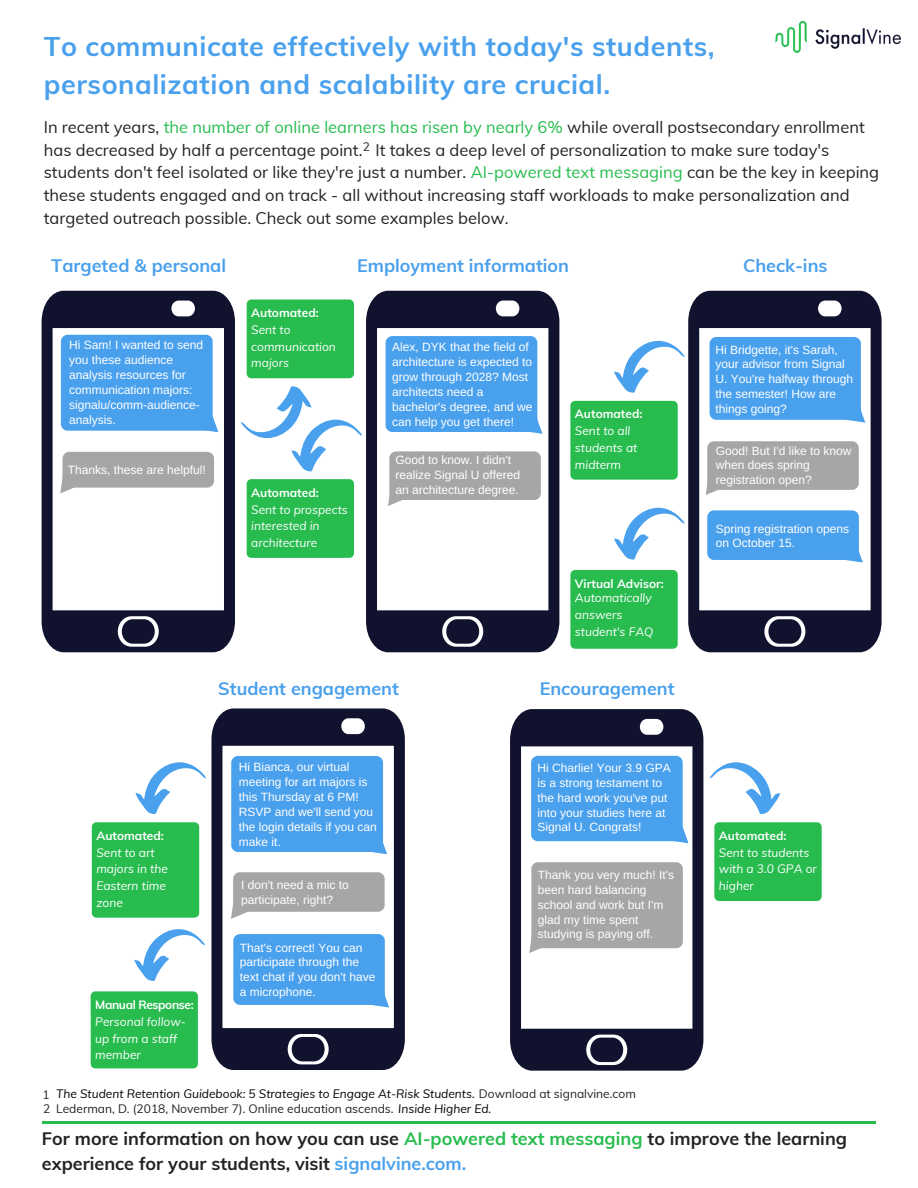
<style>
.page{position:relative;width:918px;height:1188px;background:#fff}
.page>*{position:absolute;margin:0;border:0;box-sizing:border-box;transform-origin:0 0}
.t1{font:700 27px/37.3px "Muli";letter-spacing:.02em;color:#49a0ed}
.t2{font:700 18px/24.9px "Muli";color:#222}
.t3{font:700 18px "Muli";color:#49a0ed}
.t4{font:16.5px/22.5px "Muli";color:#222}
.t5{font:12px/14.9px "Arimo";color:#fff}
.t6{font:italic 12px/16.6px "Muli";color:#fff}
.t7{font:italic 12px "Muli";color:#000}
.t8{font:12px "Muli";color:#222}
.t9{font:700 12px "Muli";color:#fff}
.t10{font:700 12px "Muli";letter-spacing:-.03em;color:#fff}
.s1{color:#28bc4f}
.s2{font-style:normal;color:#222}
.s3{font-style:italic;color:#000}
.s4{color:#49a0ed}
</style>
<div class="page">
<img style="left:775px;top:22px;width:125px;height:30px">
<svg style="left:42px;top:291px;width:193px;height:361px"></svg>
<div style="left:122px;top:619px;width:33px;height:25px;background:#11122e;border-radius:12px"></div>
<svg style="left:366px;top:291px;width:193px;height:361px"></svg>
<div style="left:446px;top:619px;width:33px;height:25px;background:#11122e;border-radius:12px"></div>
<svg style="left:523px;top:415px;width:26px;height:27px"></svg>
<svg style="left:381px;top:483px;width:26px;height:23px"></svg>
<svg style="left:688px;top:291px;width:194px;height:361px"></svg>
<div style="left:768px;top:619px;width:33px;height:25px;background:#11122e;border-radius:12px"></div>
<svg style="left:699px;top:472px;width:25px;height:23px"></svg>
<svg style="left:846px;top:404px;width:26px;height:26px"></svg>
<svg style="left:211px;top:708px;width:194px;height:362px"></svg>
<div style="left:292px;top:1037px;width:33px;height:24px;background:#11122e;border-radius:12px"></div>
<div style="left:233px;top:872px;width:152px;height:40px;background:#a6a6a6;border-radius:7px"></div>
<div style="left:231px;top:756px;width:152px;height:96px;background:#49a0ed;border-radius:7px"></div>
<svg style="left:510px;top:709px;width:193px;height:362px"></svg>
<div style="left:590px;top:1038px;width:33px;height:24px;background:#11122e;border-radius:12px"></div>
<div style="left:531px;top:756px;width:152px;height:85px;background:#49a0ed;border-radius:7px"></div>
<div style="left:531px;top:862px;width:152px;height:86px;background:#a6a6a6;border-radius:7px"></div>
<hr style="left:42px;top:1122px;width:834px;height:2px;background:#28bc4f">
<div style="left:247px;top:300px;width:107px;height:78px;background:#28bc4f;border-radius:5px"></div>
<div style="left:570px;top:401px;width:108px;height:79px;background:#28bc4f;border-radius:5px"></div>
<svg style="left:614px;top:341px;width:71px;height:52px"></svg>
<div style="left:247px;top:479px;width:107px;height:79px;background:#28bc4f;border-radius:5px"></div>
<svg style="left:241px;top:386px;width:121px;height:85px"></svg>
<div style="left:92px;top:822px;width:107px;height:96px;background:#28bc4f;border-radius:5px"></div>
<svg style="left:135px;top:762px;width:71px;height:52px"></svg>
<div style="left:714px;top:822px;width:108px;height:79px;background:#28bc4f;border-radius:5px"></div>
<svg style="left:710px;top:762px;width:70px;height:52px"></svg>
<svg style="left:199px;top:414px;width:26px;height:26px"></svg>
<svg style="left:54px;top:470px;width:25px;height:24px"></svg>
<svg style="left:843px;top:544px;width:26px;height:26px"></svg>
<div style="left:570px;top:570px;width:108px;height:79px;background:#28bc4f;border-radius:5px"></div>
<svg style="left:614px;top:508px;width:71px;height:52px"></svg>
<div style="left:61px;top:335px;width:152px;height:96px;background:#49a0ed;border-radius:7px"></div>
<div style="left:386px;top:336px;width:151px;height:96px;background:#49a0ed;border-radius:7px"></div>
<div style="left:389px;top:451px;width:152px;height:49px;background:#a6a6a6;border-radius:7px"></div>
<div style="left:710px;top:337px;width:151px;height:83px;background:#49a0ed;border-radius:7px"></div>
<div style="left:707px;top:441px;width:152px;height:49px;background:#a6a6a6;border-radius:7px"></div>
<div style="left:63px;top:452px;width:151px;height:36px;background:#a6a6a6;border-radius:7px"></div>
<div style="left:707px;top:510px;width:152px;height:50px;background:#49a0ed;border-radius:7px"></div>
<svg style="left:368px;top:836px;width:26px;height:26px"></svg>
<svg style="left:224px;top:896px;width:26px;height:23px"></svg>
<div style="left:91px;top:991px;width:107px;height:77px;background:#28bc4f;border-radius:5px"></div>
<svg style="left:134px;top:929px;width:71px;height:52px"></svg>
<div style="left:233px;top:934px;width:152px;height:71px;background:#49a0ed;border-radius:7px"></div>
<svg style="left:370px;top:989px;width:26px;height:26px"></svg>
<svg style="left:669px;top:825px;width:26px;height:26px"></svg>
<svg style="left:523px;top:930px;width:25px;height:23px"></svg>
<h1 class="t1" style="left:44px;top:28px;width:672px">To communicate effectively with today's students, personalization and scalability are crucial.</h1>
<p class="t4" style="left:44px;top:116px;width:837px">In recent years, <span class="s1">the number of online learners has risen by nearly 6%</span> while overall postsecondary enrollment has decreased by half a percentage point. It takes a deep level of personalization to make sure today's students don't feel isolated or like they're just a number. <span class="s1">AI-powered text messaging</span> can be the key in keeping these students engaged and on track - all without increasing staff workloads to make personalization and targeted outreach possible. Check out some examples below.</p>
<p class="t8" style="left:363px;top:139px;width:9px">2</p>
<h2 class="t3" style="left:51px;top:254px;width:176px">Targeted &amp; personal</h2>
<h2 class="t3" style="left:357px;top:254px;width:214px">Employment information</h2>
<h2 class="t3" style="left:743px;top:254px;width:86px">Check-ins</h2>
<p class="t5" style="left:69px;top:338px;width:135px">Hi Sam! I wanted to send you these audience analysis resources for communication majors: signalu/comm-audience&shy;analysis.</p>
<p class="t5" style="left:68px;top:463px;width:139px">Thanks, these are helpful!</p>
<p class="t9" style="left:251px;top:305px;width:69px">Automated:</p>
<p class="t6" style="left:251px;top:321px;width:86px">Sent to communication majors</p>
<p class="t9" style="left:251px;top:485px;width:69px">Automated:</p>
<p class="t6" style="left:251px;top:501px;width:98px">Sent to prospects interested in architecture</p>
<p class="t5" style="left:392px;top:340px;width:142px">Alex, DYK that the field of architecture is expected to grow through 2028? Most architects need a bachelor's degree, and we can help you get there!</p>
<p class="t5" style="left:396px;top:453px;width:126px">Good to know. I didn't realize Signal U offered an architecture degree.</p>
<p class="t9" style="left:575px;top:406px;width:69px">Automated:</p>
<p class="t6" style="left:575px;top:423px;width:64px">Sent to all students at midterm</p>
<p class="t9" style="left:575px;top:575px;width:90px">Virtual Advisor:</p>
<p class="t6" style="left:575px;top:589px;width:80px">Automatically answers student's FAQ</p>
<h2 class="t3" style="left:218px;top:677px;width:182px">Student engagement</h2>
<h2 class="t3" style="left:540px;top:677px;width:136px">Encouragement</h2>
<p class="t9" style="left:96px;top:828px;width:69px">Automated:</p>
<p class="t6" style="left:96px;top:844px;width:73px">Sent to art majors in the<br>Eastern time zone</p>
<p class="t10" style="left:95px;top:997px;width:100px">Manual Response:</p>
<p class="t6" style="left:95px;top:1013px;width:92px">Personal follow&shy;up from a staff member</p>
<p class="t5" style="left:239px;top:760px;width:139px">Hi Bianca, our virtual meeting for art majors is this Thursday at 6 PM!<br>RSVP and we'll send you the login details if you can make it.</p>
<p class="t5" style="left:241px;top:878px;width:109px">I don't need a mic to participate, right?</p>
<p class="t5" style="left:240px;top:940px;width:137px">That's correct! You can participate through the text chat if you don't have a microphone.</p>
<p class="t5" style="left:537px;top:760px;width:135px">Hi Charlie! Your 3.9 GPA is a strong testament to the hard work you've put into your studies here at<br>Signal U. Congrats!</p>
<p class="t5" style="left:538px;top:867px;width:138px">Thank you very much! It's been hard balancing school and work but I'm glad my time spent studying is paying off.</p>
<p class="t7" style="left:43px;top:1086px;width:595px"><span class="s2">1</span> The Student Retention Guidebook: 5 Strategies to Engage At-Risk Students. <span class="s2">Download at signalvine.com</span></p>
<p class="t8" style="left:56px;top:1101px;width:437px">Lederman, D. (2018, November 7). Online education ascends. <span class="s3">Inside Higher Ed.</span></p>
<p class="t8" style="left:43px;top:1101px;width:9px">2</p>
<p class="t5" style="left:716px;top:342px;width:139px">Hi Bridgette, it's Sarah, your advisor from Signal<br>U. You're halfway through the semester! How are things going?</p>
<p class="t5" style="left:716px;top:443px;width:137px">Good! But I'd like to know when does spring registration open?</p>
<p class="t5" style="left:716px;top:521px;width:135px">Spring registration opens on October 15.</p>
<p class="t9" style="left:719px;top:828px;width:69px">Automated:</p>
<p class="t6" style="left:719px;top:844px;width:99px">Sent to students with a 3.0 GPA or higher</p>
<h2 class="t2" style="left:42px;top:1125px;width:807px">For more information on how you can use <span class="s1">AI-powered text messaging</span> to improve the learning experience for your students, visit <span class="s4">signalvine.com.</span></h2>
</div>
